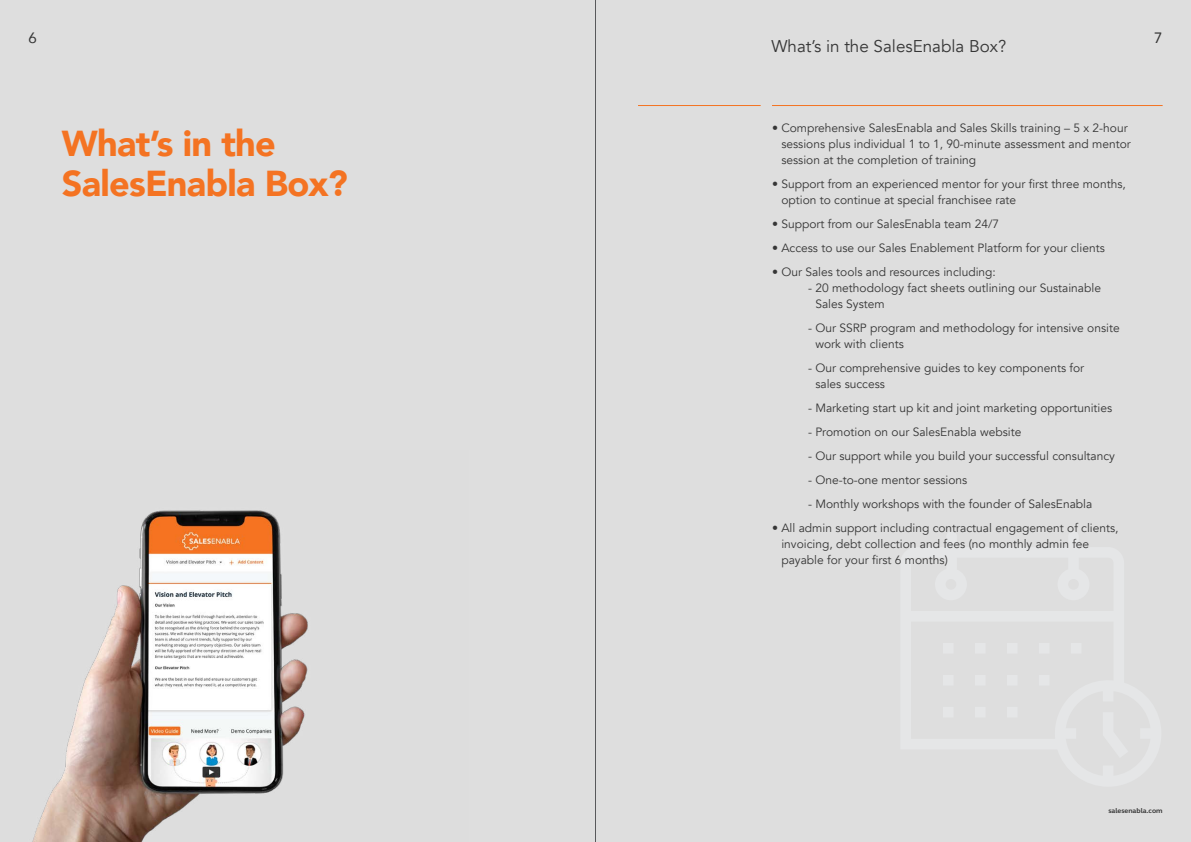
<style>
.page{position:relative;width:1191px;height:842px;background:#dedede}
.page>*{position:absolute;margin:0;border:0;box-sizing:border-box;transform-origin:0 0}
.t1{font:900 36px/40px "Avenir";letter-spacing:-.02em;color:#f47322}
.t2{font:17px "Avenir";color:#363636}
.t3{font:15px "Avenir";color:#363636}
.t4{font:12px/16px "Avenir";color:#363636}
.t5{font:700 7px "FS Elliot";color:#363636}
</style>
<div class="page">
<hr style="left:595px;top:0;width:1px;height:842px;background:#58595b">
<hr style="left:772px;top:105px;width:390px;height:1px;background:#f47322">
<hr style="left:638px;top:105px;width:122px;height:1px;background:#f47322">
<img style="left:32px;top:510px;width:276px;height:332px">
<p class="t3" style="left:28px;top:26px;width:10px">6</p>
<p class="t3" style="left:1154px;top:26px;width:10px">7</p>
<h2 class="t2" style="left:771px;top:36px;width:236px">What’s in the SalesEnabla Box?</h2>
<h1 class="t1" style="left:62px;top:122px;width:287px">What’s in the<br>SalesEnabla Box?</h1>
<p class="t4" style="left:781px;top:120px;width:351px;text-indent:-9px">• Comprehensive SalesEnabla and Sales Skills training – 5 x 2-hour sessions plus individual 1 to 1, 90-minute assessment and mentor session at the completion of training</p>
<p class="t4" style="left:781px;top:176px;width:346px;text-indent:-9px">• Support from an experienced mentor for your first three months, option to continue at special franchisee rate</p>
<p class="t4" style="left:772px;top:216px;width:229px">• Support from our SalesEnabla team 24/7</p>
<p class="t4" style="left:772px;top:240px;width:334px">• Access to use our Sales Enablement Platform for your clients</p>
<p class="t4" style="left:772px;top:264px;width:225px">• Our Sales tools and resources including:</p>
<p class="t4" style="left:815px;top:280px;width:287px;text-indent:-7px">- 20 methodology fact sheets outlining our Sustainable<br>Sales System</p>
<p class="t4" style="left:815px;top:320px;width:306px;text-indent:-7px">- Our SSRP program and methodology for intensive onsite work with clients</p>
<p class="t4" style="left:815px;top:360px;width:270px;text-indent:-7px">- Our comprehensive guides to key components for sales success</p>
<p class="t4" style="left:808px;top:400px;width:306px">- Marketing start up kit and joint marketing opportunities</p>
<p class="t4" style="left:808px;top:424px;width:215px">- Promotion on our SalesEnabla website</p>
<p class="t4" style="left:808px;top:448px;width:308px">- Our support while you build your successful consultancy</p>
<p class="t4" style="left:808px;top:472px;width:161px">- One-to-one mentor sessions</p>
<p class="t4" style="left:808px;top:496px;width:286px">- Monthly workshops with the founder of SalesEnabla</p>
<p class="t4" style="left:781px;top:520px;width:339px;text-indent:-9px">• All admin support including contractual engagement of clients, invoicing, debt collection and fees (no monthly admin fee payable for your first 6 months)</p>
<p class="t5" style="left:1108px;top:806px;width:56px">salesenabla.com</p>
</div>
